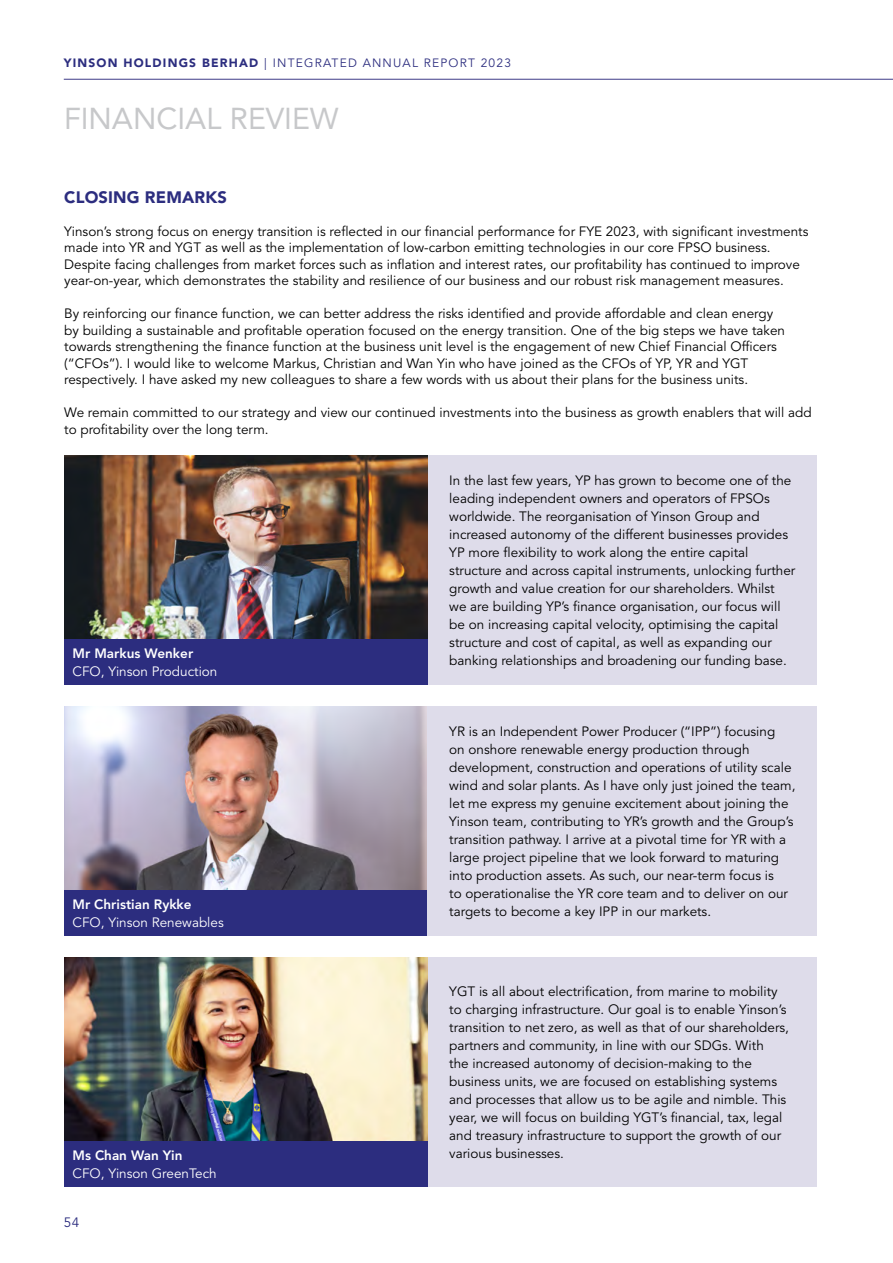
<style>
.page{position:relative;width:893px;height:1263px;background:#fff}
.page>*{position:absolute;margin:0;border:0;box-sizing:border-box;transform-origin:0 0}
.t1{font:30px "Avenir LT Std";color:#c7c8ca}
.t2{font:900 16.5px "Avenir LT Std";letter-spacing:.01em;color:#2c2d7f}
.t3{font:13.5px/18px "Avenir LT Std";color:#000}
.t4{font:13.5px "Avenir LT Std";color:#fff}
.t5{font:800 13.5px "Avenir LT Std";color:#fff}
.t6{font:13.5px "Avenir LT Std";color:#2c2d7f}
.t7{font:12px "Avenir LT Std";letter-spacing:.1em;color:#2c2d7f}
.s1{font-weight:900}
</style>
<div class="page">
<hr style="left:64px;top:79px;width:829px;height:1px;background:#3d3b87">
<div style="left:64px;top:455px;width:753px;height:230px;background:#dedcea"></div>
<img style="left:64px;top:455px;width:363px;height:185px">
<div style="left:64px;top:640px;width:363px;height:45px;background:#2c2d7f"></div>
<div style="left:64px;top:706px;width:753px;height:230px;background:#dedcea"></div>
<img style="left:64px;top:706px;width:363px;height:184px">
<div style="left:64px;top:890px;width:363px;height:46px;background:#2c2d7f"></div>
<div style="left:64px;top:957px;width:753px;height:230px;background:#dedcea"></div>
<img style="left:64px;top:957px;width:364px;height:184px">
<div style="left:64px;top:1141px;width:364px;height:46px;background:#2c2d7f"></div>
<hr style="left:892px;top:0;width:1px;height:1263px;background:#2c2d7f">
<p class="t7" style="left:64px;top:56px;width:449px"><span class="s1">YINSON HOLDINGS BERHAD</span> | INTEGRATED ANNUAL REPORT 2023</p>
<h1 class="t1" style="left:64px;top:101px;width:276px">FINANCIAL REVIEW</h1>
<p class="t2" style="left:64px;top:187px;width:164px">CLOSING REMARKS</p>
<p class="t3" style="left:64px;top:223px;width:746px;line-height:16.5px">Yinson’s strong focus on energy transition is reflected in our financial performance for FYE 2023, with significant investments made into YR and YGT as well as the implementation of low-carbon emitting technologies in our core FPSO business.<br>Despite facing challenges from market forces such as inflation and interest rates, our profitability has continued to improve year-on-year, which demonstrates the stability and resilience of our business and our robust risk management measures.</p>
<p class="t3" style="left:64px;top:306px;width:722px;line-height:16.5px">By reinforcing our finance function, we can better address the risks identified and provide affordable and clean energy by building a sustainable and profitable operation focused on the energy transition. One of the big steps we have taken towards strengthening the finance function at the business unit level is the engagement of new Chief Financial Officers (“CFOs”). I would like to welcome Markus, Christian and Wan Yin who have joined as the CFOs of YP, YR and YGT respectively. I have asked my new colleagues to share a few words with us about their plans for the business units.</p>
<p class="t3" style="left:64px;top:405px;width:749px;line-height:16.5px">We remain committed to our strategy and view our continued investments into the business as growth enablers that will add to profitability over the long term.</p>
<p class="t3" style="left:449px;top:472px;width:348px">In the last few years, YP has grown to become one of the leading independent owners and operators of FPSOs worldwide. The reorganisation of Yinson Group and increased autonomy of the different businesses provides YP more flexibility to work along the entire capital structure and across capital instruments, unlocking further growth and value creation for our shareholders. Whilst<br>we are building YP’s finance organisation, our focus will be on increasing capital velocity, optimising the capital structure and cost of capital, as well as expanding our banking relationships and broadening our funding base.</p>
<p class="t5" style="left:73px;top:646px;width:122px">Mr Markus Wenker</p>
<p class="t4" style="left:73px;top:664px;width:146px">CFO, Yinson Production</p>
<p class="t5" style="left:73px;top:897px;width:121px">Mr Christian Rykke</p>
<p class="t4" style="left:73px;top:915px;width:153px">CFO, Yinson Renewables</p>
<p class="t3" style="left:449px;top:723px;width:348px">YR is an Independent Power Producer (“IPP”) focusing<br>on onshore renewable energy production through development, construction and operations of utility scale wind and solar plants. As I have only just joined the team, let me express my genuine excitement about joining the Yinson team, contributing to YR’s growth and the Group’s transition pathway. I arrive at a pivotal time for YR with a large project pipeline that we look forward to maturing into production assets. As such, our near-term focus is<br>to operationalise the YR core team and to deliver on our targets to become a key IPP in our markets.</p>
<p class="t3" style="left:449px;top:983px;width:341px">YGT is all about electrification, from marine to mobility to charging infrastructure. Our goal is to enable Yinson’s transition to net zero, as well as that of our shareholders, partners and community, in line with our SDGs. With<br>the increased autonomy of decision-making to the business units, we are focused on establishing systems and processes that allow us to be agile and nimble. This year, we will focus on building YGT’s financial, tax, legal and treasury infrastructure to support the growth of our</p>
<p class="t5" style="left:73px;top:1147px;width:111px">Ms Chan Wan Yin</p>
<p class="t3" style="left:449px;top:1145px;width:116px">various businesses.</p>
<p class="t4" style="left:73px;top:1166px;width:146px">CFO, Yinson GreenTech</p>
<p class="t6" style="left:64px;top:1215px;width:17px">54</p>
</div>
